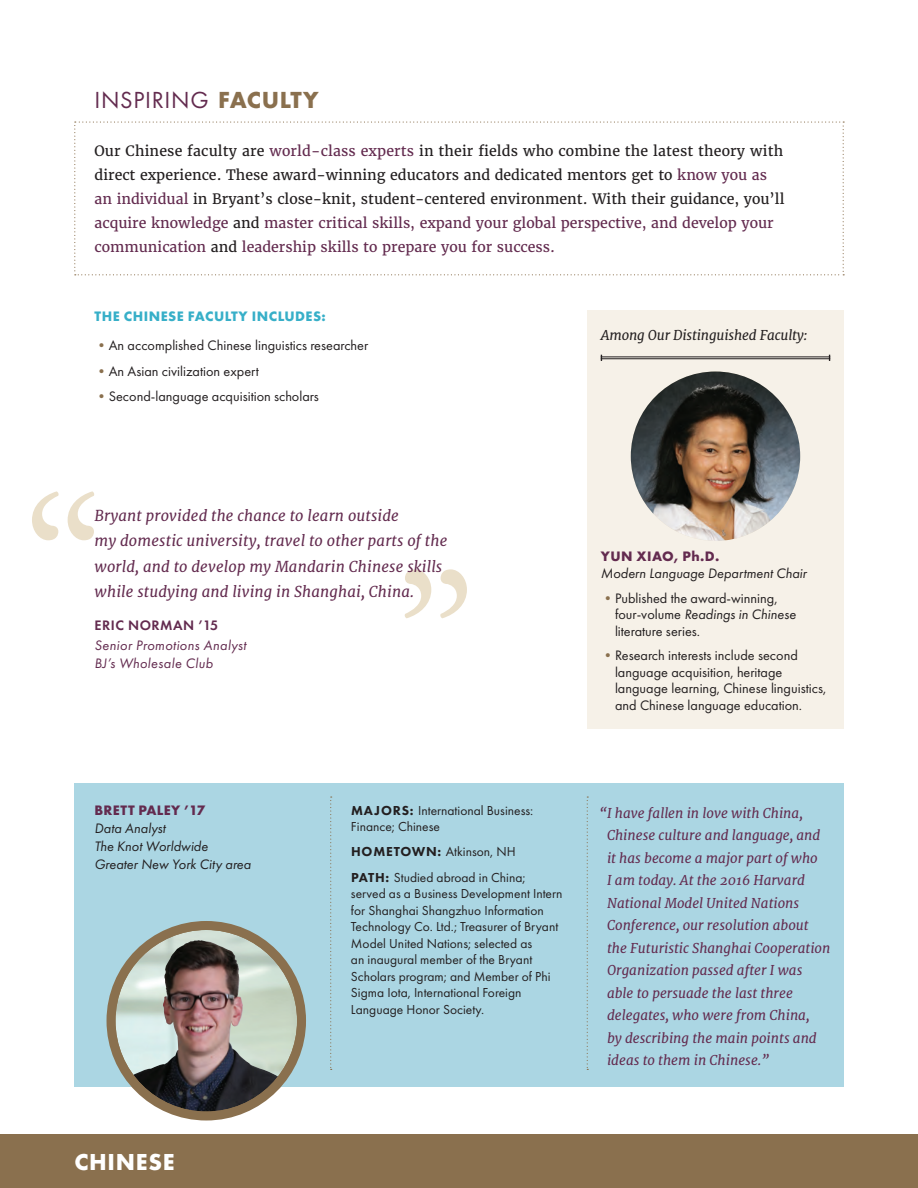
<style>
.page{position:relative;width:918px;height:1188px;background:#fff}
.page>*{position:absolute;margin:0;border:0;box-sizing:border-box;transform-origin:0 0}
.t1{font:24.15px "Futura PT";letter-spacing:.03em;color:#632b4f}
.Body_Copy_NEW{font:700 24px "Futura PT";letter-spacing:.03em;color:#fff}
.t2{font:italic 15px/25.5px "Merriweather";letter-spacing:.01em;color:#632b4f}
.Body_Copy_NEW-2{font:14.25px/24px "Merriweather";color:#231f20}
.t3{font:14.25px/16.5px "Futura PT";color:#231f20}
.Body_Copy_NEW-3{font:italic 14.25px/16.5px "Futura PT";color:#231f20}
.t4{font:italic 14.25px/18px "Futura PT";letter-spacing:.025em;color:#632b4f}
.t5{font:700 14.25px "Futura PT";letter-spacing:.035em;color:#37afc8}
.t6{font:700 14.25px "Futura PT";letter-spacing:.02em;color:#632b4f}
.t7{font:600 14.25px "Futura PT";letter-spacing:.035em;color:#632b4f}
.t8{font:13.5px/16.5px "Futura PT";color:#231f20}
.t9{font:italic 13.5px/22.5px "Merriweather";color:#632b4f}
.Body_Copy_NEW-4{font:italic 13.5px "Merriweather";letter-spacing:-.01em;color:#231f20}
.s1{font-weight:700;color:#8a704e}
.s2{color:#632b4f}
.s3{color:#8a704e}
.s4{font-weight:800}
.s5{font-weight:700;font-style:normal;color:#632b4f}
.s6{font-style:italic}
</style>
<div class="page">
<div style="left:587px;top:310px;width:257px;height:419px;background:#f6f1e8"></div>
<div style="left:74px;top:783px;width:770px;height:304px;background:#abd6e3"></div>
<svg style="left:587px;top:796px;width:1px;height:274px"></svg>
<svg style="left:330px;top:796px;width:2px;height:274px"></svg>
<hr style="left:917px;top:0;width:1px;height:1148px;background:#f6f1e8">
<svg style="left:404px;top:569px;width:63px;height:49px"></svg>
<div style="left:0;top:1134px;width:918px;height:54px;background:#8a704e"></div>
<svg style="left:32px;top:491px;width:62px;height:49px"></svg>
<svg style="left:74px;top:121px;width:770px;height:154px"></svg>
<hr style="left:601px;top:359px;width:229px;height:1px;background:#231f20">
<hr style="left:601px;top:357px;width:229px;height:1px;background:#231f20">
<img style="left:631px;top:372px;width:169px;height:169px;border-radius:85px">
<svg style="left:111px;top:925px;width:191px;height:191px"></svg>
<div style="left:107px;top:921px;width:199px;height:199px;border:9px solid #8a704e;border-radius:50%"></div>
<p class="t1" style="left:94px;top:85px;width:226px">INSPIRING <span class="s1">FACULTY</span></p>
<p class="Body_Copy_NEW-2" style="left:94px;top:139px;width:692px">Our Chinese faculty are <span class="s2">world-class experts</span> in their fields who combine the latest theory with direct experience. These award-winning educators and dedicated mentors get to <span class="s2">know you as an individual</span> in Bryant’s close-knit, student-centered environment. With their guidance, you’ll <span class="s2">acquire knowledge</span> and <span class="s2">master critical skills, expand your global perspective, and develop your communication</span> and <span class="s2">leadership skills to prepare you for success.</span></p>
<p class="t5" style="left:95px;top:307px;width:233px">THE CHINESE FACULTY INCLUDES:</p>
<p class="t3" style="left:94px;top:337px;width:275px"><span class="s3">•</span>An accomplished Chinese linguistics researcher</p>
<p class="t3" style="left:94px;top:363px;width:166px"><span class="s3">•</span>An Asian civilization expert</p>
<p class="t3" style="left:94px;top:388px;width:226px"><span class="s3">•</span>Second-language acquisition scholars</p>
<p class="Body_Copy_NEW-4" style="left:601px;top:327px;width:208px">Among Our Distinguished Faculty:</p>
<p class="t2" style="left:94px;top:503px;width:354px">Bryant provided the chance to learn outside<br>my domestic university, travel to other parts of the world, and to develop my Mandarin Chinese skills while studying and living in Shanghai, China.</p>
<p class="t7" style="left:95px;top:616px;width:125px">ERIC NORMAN ’15</p>
<p class="t4" style="left:94px;top:636px;width:153px">Senior Promotions Analyst<br>BJ’s Wholesale Club</p>
<p class="t6" style="left:94px;top:801px;width:112px">BRETT PALEY ’17</p>
<p class="Body_Copy_NEW-3" style="left:94px;top:820px;width:73px">Data Analyst</p>
<p class="Body_Copy_NEW-3" style="left:94px;top:838px;width:115px">The Knot Worldwide</p>
<p class="Body_Copy_NEW-3" style="left:94px;top:856px;width:158px">Greater New York City area</p>
<p class="Body_Copy_NEW" style="left:74px;top:1147px;width:102px">CHINESE</p>
<p class="t8" style="left:351px;top:802px;width:184px"><span class="s4">MAJORS:</span> International Business:<br>Finance; Chinese</p>
<p class="t8" style="left:351px;top:844px;width:166px"><span class="s4">HOMETOWN:</span> Atkinson, NH</p>
<p class="t8" style="left:351px;top:869px;width:213px"><span class="s4">PATH:</span> Studied abroad in China; served as a Business Development Intern for Shanghai Shangzhuo Information Technology Co. Ltd.; Treasurer of Bryant Model United Nations; selected as<br>an inaugural member of the Bryant Scholars program; and Member of Phi Sigma Iota, International Foreign Language Honor Society.</p>
<p class="Body_Copy_NEW-3" style="left:601px;top:548px;width:207px"><span class="s5">YUN XIAO, Ph.D.<br></span>Modern Language Department Chair</p>
<p class="t3" style="left:615px;top:590px;width:182px;text-indent:-14px"><span class="s3">•</span>Published the award-winning, four-volume <span class="s6">Readings in Chinese </span>literature series.</p>
<p class="t3" style="left:615px;top:647px;width:213px;text-indent:-14px"><span class="s3">•</span>Research interests include second language acquisition, heritage language learning, Chinese linguistics, and Chinese language education.</p>
<p class="t9" style="left:607px;top:802px;width:225px;text-indent:-8px">“I have fallen in love with China,<br>Chinese culture and language, and it has become a major part of who<br>I am today. At the 2016 Harvard<br>National Model United Nations<br>Conference, our resolution about the Futuristic Shanghai Cooperation<br>Organization passed after I was able to persuade the last three delegates, who were from China,<br>by describing the main points and ideas to them in Chinese.”</p>
</div>
